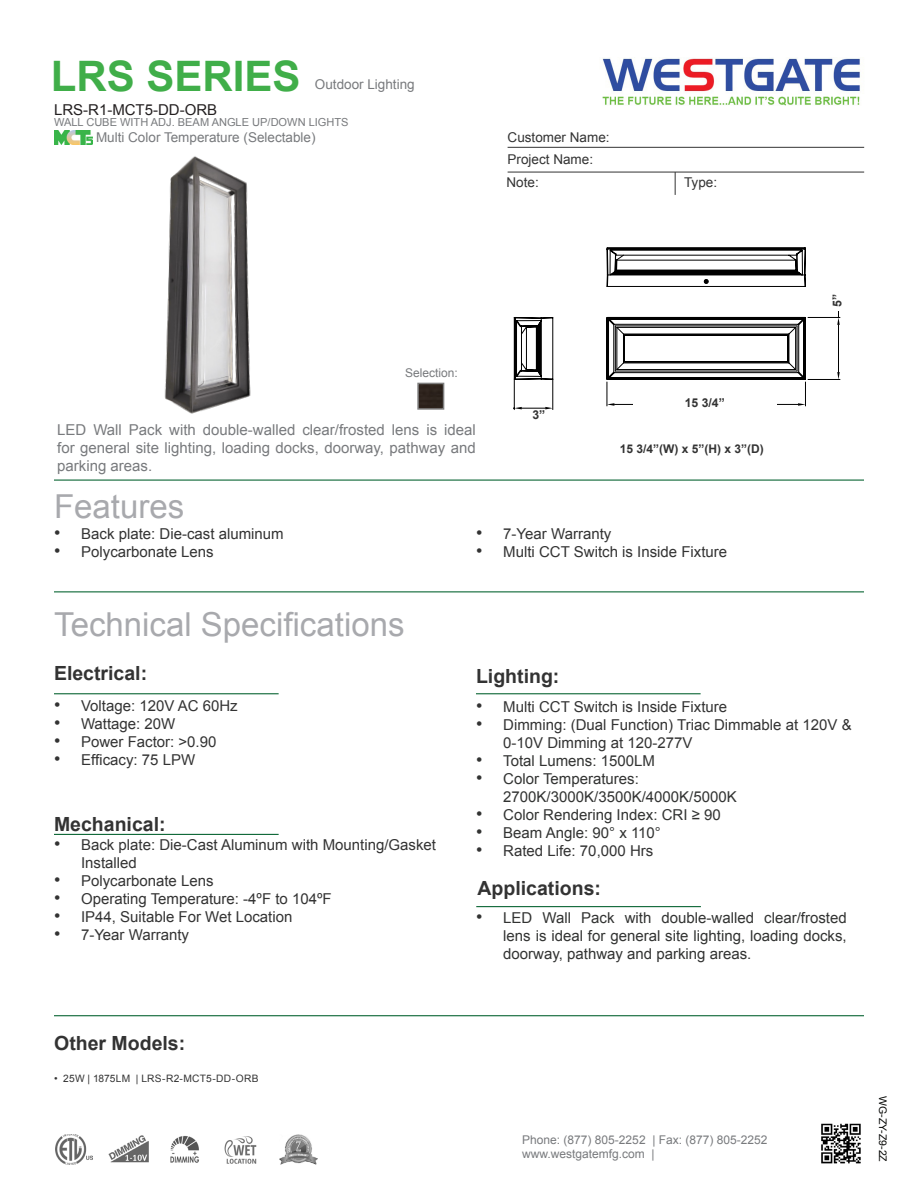
<style>
.page{position:relative;width:918px;height:1188px;background:#fff}
.page>*{position:absolute;margin:0;border:0;box-sizing:border-box;transform-origin:0 0}
.t1{font:700 42px "Arial";color:#40ae49}
.t2{font:33px "Arial";color:#a8a9ad}
.t3{font:700 19.5px "Arial";color:#333}
.t4{font:15px/18px "Arial";color:#333}
.t5{font:15px/18px "Arial";color:#323332}
.t6{font:15px/18px "Arial";color:#787a7d;text-align:justify}
.t7{font:15px "Arial";color:#231f20}
.t8{font:13.5px "Arial";color:#787a7d}
.t9{font:13.5px "Arial";color:#333}
.t10{font:700 12.15px "Arial";color:#333}
.t11{font:12px "Arial";color:#787a7d}
.t12{font:700 12px "Arial";color:#333}
.t13{font:11.1px "Arial";color:#787a7d}
.t14{font:10.5px "Arial";color:#040503}
.t15{font:10.2px "Arial";letter-spacing:.015em;color:#333}
.s1{font-size:18px}
</style>
<div class="page">
<hr style="left:54px;top:480px;width:810px;height:1px;background:#0d6736">
<hr style="left:508px;top:147px;width:356px;height:1px;background:#333">
<svg style="left:675px;top:173px;width:1px;height:22px"></svg>
<hr style="left:508px;top:172px;width:356px;height:1px;background:#333">
<hr style="left:54px;top:591px;width:810px;height:1px;background:#0d6736">
<hr style="left:54px;top:693px;width:225px;height:1px;background:#0d6736">
<hr style="left:476px;top:693px;width:225px;height:1px;background:#0d6736">
<hr style="left:54px;top:834px;width:225px;height:1px;background:#0d6736">
<img style="left:602px;top:58px;width:258px;height:48px">
<hr style="left:476px;top:906px;width:225px;height:1px;background:#0d6736">
<hr style="left:54px;top:1015px;width:810px;height:1px;background:#0d6736">
<img style="left:821px;top:1123px;width:40px;height:41px">
<img style="left:54px;top:131px;width:38px;height:13px">
<img style="left:420px;top:386px;width:21px;height:21px">
<div style="left:417px;top:383px;width:27px;height:27px;border:2px solid #7f7f7f"></div>
<img style="left:164px;top:156px;width:87px;height:258px">
<img style="left:56px;top:1134px;width:36px;height:30px">
<img style="left:170px;top:1135px;width:29px;height:28px">
<img style="left:280px;top:1134px;width:38px;height:31px">
<img style="left:108px;top:1135px;width:41px;height:28px">
<img style="left:224px;top:1136px;width:33px;height:28px">
<svg style="left:513px;top:247px;width:328px;height:163px"></svg>
<div style="left:833px;top:240px;width:12px;height:70px;background:#fff"></div>
<div style="left:633px;top:399px;width:144px;height:14px;background:#fff"></div>
<p class="t1" style="left:51px;top:48px;width:251px">LRS SERIES</p>
<p class="t7" style="left:54px;top:100px;width:165px">LRS-R1-MCT5-DD-ORB</p>
<p class="t8" style="left:315px;top:75px;width:101px">Outdoor Lighting</p>
<p class="t13" style="left:54px;top:115px;width:296px">WALL CUBE WITH ADJ. BEAM ANGLE UP/DOWN LIGHTS</p>
<p class="t8" style="left:96px;top:129px;width:221px">Multi Color Temperature (Selectable)</p>
<p class="t9" style="left:508px;top:128px;width:104px">Customer Name:</p>
<p class="t9" style="left:508px;top:150px;width:87px">Project Name:</p>
<p class="t9" style="left:507px;top:173px;width:34px">Note:</p>
<p class="t9" style="left:684px;top:173px;width:35px">Type:</p>
<p class="t11" style="left:405px;top:365px;width:54px">Selection:</p>
<p class="t6" style="left:57px;top:421px;width:420px">LED Wall Pack with double-walled clear/frosted lens is ideal for general site lighting, loading docks, doorway, pathway and parking areas.</p>
<p class="t10" style="left:533px;top:407px;width:14px">3”</p>
<p class="t10" style="left:685px;top:395px;width:42px">15 3/4”</p>
<p class="t12" style="left:620px;top:440px;width:146px">15 3/4”(W) x 5”(H) x 3”(D)</p>
<p class="t2" style="left:54px;top:485px;width:132px">Features</p>
<p class="t4" style="left:54px;top:525px;width:231px"><span class="s1">•</span> Back plate: Die-cast aluminum</p>
<p class="t4" style="left:54px;top:543px;width:161px"><span class="s1">•</span> Polycarbonate Lens</p>
<p class="t2" style="left:54px;top:603px;width:352px">Technical Specifications</p>
<p class="t3" style="left:54px;top:660px;width:95px">Electrical:</p>
<p class="t4" style="left:476px;top:525px;width:137px"><span class="s1">•</span> 7-Year Warranty</p>
<p class="t4" style="left:476px;top:543px;width:252px"><span class="s1">•</span> Multi CCT Switch is Inside Fixture</p>
<p class="t3" style="left:476px;top:663px;width:85px">Lighting:</p>
<p class="t10" style="left:829px;top:307px;width:14px;rotate:-90deg">5”</p>
<p class="t4" style="left:54px;top:697px;width:185px"><span class="s1">•</span> Voltage: 120V AC 60Hz</p>
<p class="t4" style="left:54px;top:715px;width:123px"><span class="s1">•</span> Wattage: 20W</p>
<p class="t4" style="left:54px;top:733px;width:164px"><span class="s1">•</span> Power Factor: &gt;0.90</p>
<p class="t4" style="left:54px;top:751px;width:143px"><span class="s1">•</span> Efficacy: 75 LPW</p>
<p class="t3" style="left:54px;top:812px;width:113px">Mechanical:</p>
<p class="t4" style="left:81px;top:836px;width:357px;text-indent:-27px"><span class="s1">•</span> Back plate: Die-Cast Aluminum with Mounting/Gasket<br>Installed</p>
<p class="t4" style="left:54px;top:872px;width:161px"><span class="s1">•</span> Polycarbonate Lens</p>
<p class="t4" style="left:54px;top:890px;width:279px"><span class="s1">•</span> Operating Temperature: -4ºF to 104ºF</p>
<p class="t4" style="left:54px;top:908px;width:240px"><span class="s1">•</span> IP44, Suitable For Wet Location</p>
<p class="t4" style="left:54px;top:926px;width:137px"><span class="s1">•</span> 7-Year Warranty</p>
<p class="t4" style="left:476px;top:698px;width:252px"><span class="s1">•</span> Multi CCT Switch is Inside Fixture</p>
<p class="t4" style="left:503px;top:716px;width:350px;text-indent:-27px"><span class="s1">•</span> Dimming: (Dual Function) Triac Dimmable at 120V &amp;<br>0-10V Dimming at 120-277V</p>
<p class="t5" style="left:476px;top:752px;width:180px"><span class="s1">•</span> Total Lumens: 1500LM</p>
<p class="t5" style="left:503px;top:770px;width:235px;text-indent:-27px"><span class="s1">•</span> Color Temperatures:<br>2700K/3000K/3500K/4000K/5000K</p>
<p class="t5" style="left:476px;top:806px;width:246px"><span class="s1">•</span> Color Rendering Index: CRI ≥ 90</p>
<p class="t5" style="left:476px;top:824px;width:186px"><span class="s1">•</span> Beam Angle: 90° x 110°</p>
<p class="t4" style="left:476px;top:842px;width:179px"><span class="s1">•</span> Rated Life: 70,000 Hrs</p>
<p class="t3" style="left:478px;top:876px;width:125px">Applications:</p>
<p class="t5" style="left:503px;top:909px;width:345px;text-align:justify;text-indent:-27px"><span class="s1">•</span> LED Wall Pack with double-walled clear/frosted lens is ideal for general site lighting, loading docks, doorway, pathway and parking areas.</p>
<p class="t3" style="left:54px;top:1030px;width:133px">Other Models:</p>
<p class="t15" style="left:54px;top:1072px;width:206px">• 25W | 1875LM | LRS-R2-MCT5-DD-ORB</p>
<p class="t11" style="left:522px;top:1132px;width:247px">Phone: (877) 805-2252 | Fax: (877) 805-2252</p>
<p class="t11" style="left:522px;top:1146px;width:134px">www.westgatemfg.com |</p>
<p class="t14" style="left:890px;top:1096px;width:67px;rotate:90deg">WG-ZY-Z9-2Z</p>
</div>
